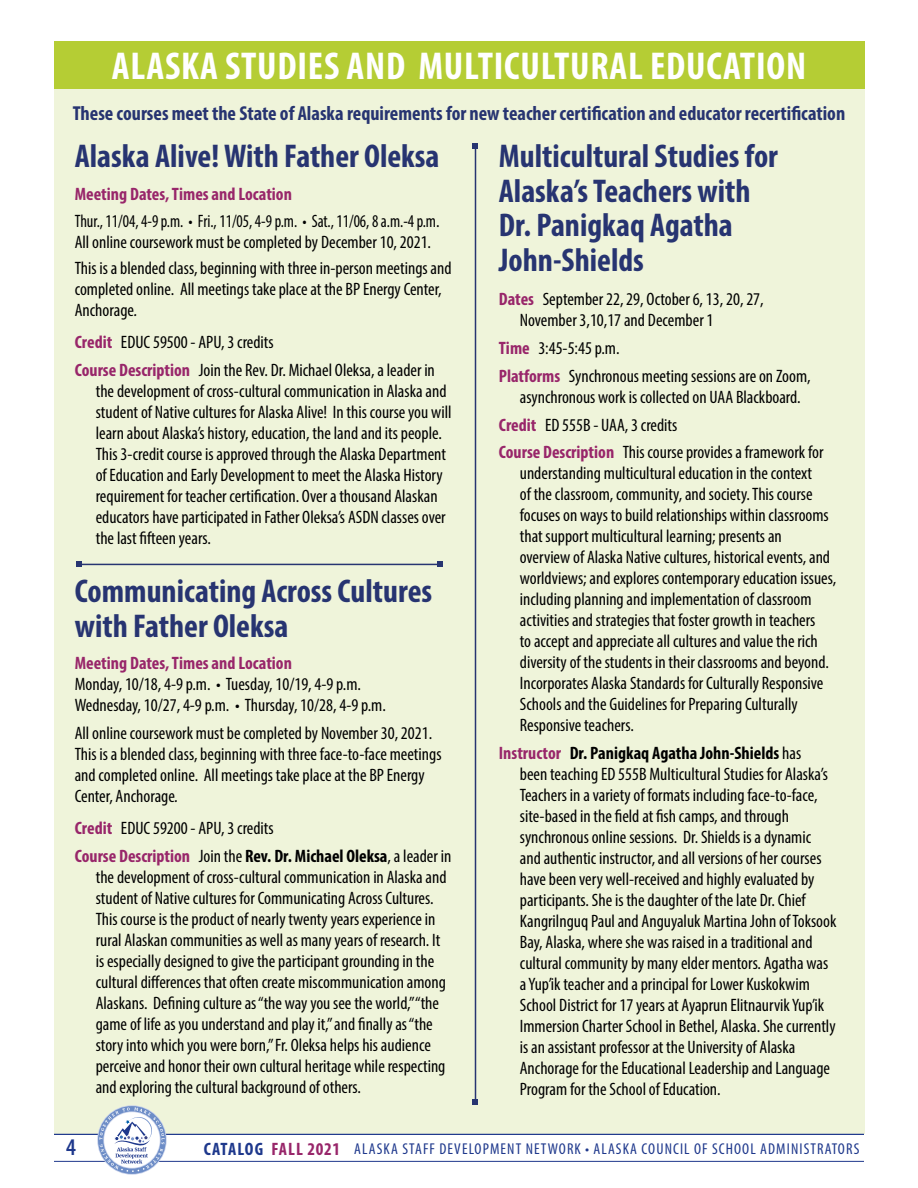
<style>
.page{position:relative;width:918px;height:1188px;background:#fff}
.page>*{position:absolute;margin:0;border:0;box-sizing:border-box;transform-origin:0 0}
.t1{font:700 condensed 39px "Myriad Pro";letter-spacing:.02em;color:#fff}
.t2{font:700 condensed 33px/34.5px "Myriad Pro";color:#273471}
.t3{font:600 condensed 24px "Myriad Pro";color:#1e388c}
.t4{font:700 condensed 20.25px "Myriad Pro";color:#273471}
.t5{font:condensed 18px/21px "Myriad Pro";color:#000}
.t6{font:condensed 18px/21px "Myriad Pro";color:#000;scale:.91 1}
.t7{font:700 condensed 18px "Myriad Pro";color:#98266a}
.t8{font:condensed 15.75px "Myriad Pro";letter-spacing:.07em;color:#1e388c}
.s1{font-style:italic}
.s2{font-weight:700;color:#98266a}
.s3{font-weight:700}
.s4{font-weight:700;font-size:18px}
.s5{font-weight:700;font-size:18px;color:#98266a}
</style>
<div class="page">
<div style="left:54px;top:81px;width:810px;height:1053px;background:#eff4da"></div>
<div style="left:54px;top:41px;width:810px;height:47px;background:#b5cd34"></div>
<hr style="left:475px;top:146px;width:1px;height:956px;background:#273471">
<svg style="left:472px;top:143px;width:6px;height:6px"></svg>
<svg style="left:472px;top:1099px;width:6px;height:6px"></svg>
<hr style="left:54px;top:1161px;width:810px;height:1px;background:#1e388c">
<hr style="left:54px;top:1134px;width:810px;height:1px;background:#1e388c">
<svg style="left:99px;top:1107px;width:66px;height:65px"></svg>
<hr style="left:79px;top:564px;width:361px;height:1px;background:#273471">
<svg style="left:437px;top:561px;width:6px;height:6px"></svg>
<svg style="left:76px;top:561px;width:6px;height:6px"></svg>
<h1 class="t1" style="left:112px;top:41px;width:696px">ALASKA STUDIES AND MULTICULTURAL EDUCATION</h1>
<p class="t4" style="left:73px;top:100px;width:774px">These courses meet the State of Alaska requirements for new teacher certification and educator recertification</p>
<h2 class="t2" style="left:75px;top:138px;width:366px">Alaska Alive! With Father Oleksa</h2>
<p class="t7" style="left:75px;top:182px;width:219px">Meeting Dates, Times and Location</p>
<p class="t6" style="left:75px;top:211px;width:402px">Thur., 11/04, 4-9 p.m. • Fri., 11/05, 4-9 p.m. • Sat., 11/06, 8 a.m.-4 p.m.<br>All online coursework must be completed by December 10, 2021.</p>
<p class="t5" style="left:75px;top:257px;width:378px">This is a blended class, beginning with three in-person meetings and completed online. All meetings take place at the BP Energy Center,<br>Anchorage<span class="s1">.</span></p>
<p class="t5" style="left:75px;top:328px;width:362px;line-height:27.8px"><span class="s2">Credit</span> EDUC 59500 - APU, 3 credits<br><span class="s2">Course Description</span> Join the Rev. Dr. Michael Oleksa, a leader in</p>
<p class="t5" style="left:96px;top:380px;width:357px">the development of cross-cultural communication in Alaska and student of Native cultures for Alaska Alive! In this course you will learn about Alaska’s history, education, the land and its people.<br>This 3-credit course is approved through the Alaska Department of Education and Early Development to meet the Alaska History requirement for teacher certification. Over a thousand Alaskan educators have participated in Father Oleksa’s ASDN classes over the last fifteen years.</p>
<h2 class="t2" style="left:75px;top:573px;width:359px">Communicating Across Cultures with Father Oleksa</h2>
<p class="t7" style="left:75px;top:652px;width:219px">Meeting Dates, Times and Location</p>
<p class="t5" style="left:75px;top:673px;width:313px">Monday, 10/18, 4-9 p.m. • Tuesday, 10/19, 4-9 p.m.<br>Wednesday, 10/27, 4-9 p.m. • Thursday, 10/28, 4-9 p.m.</p>
<p class="t5" style="left:75px;top:722px;width:368px">All online coursework must be completed by November 30, 2021.<br>This is a blended class, beginning with three face-to-face meetings and completed online. All meetings take place at the BP Energy Center, Anchorage<span class="s1">.</span></p>
<p class="t5" style="left:75px;top:814px;width:378px;line-height:27.8px"><span class="s2">Credit</span> EDUC 59200 - APU, 3 credits<br><span class="s2">Course Description</span> Join the <span class="s3">Rev. Dr. Michael Oleksa</span>, a leader in</p>
<p class="t5" style="left:96px;top:866px;width:352px">the development of cross-cultural communication in Alaska and student of Native cultures for Communicating Across Cultures.<br>This course is the product of nearly twenty years experience in rural Alaskan communities as well as many years of research. It is especially designed to give the participant grounding in the cultural differences that often create miscommunication among Alaskans. Defining culture as “the way you see the world,” “the game of life as you understand and play it,” and finally as “the story into which you were born,” Fr. Oleksa helps his audience perceive and honor their own cultural heritage while respecting and exploring the cultural background of others.</p>
<h2 class="t2" style="left:499px;top:138px;width:281px">Multicultural Studies for<br>Alaska’s Teachers with<br>Dr. Panigkaq Agatha<br>John-Shields</h2>
<p class="t5" style="left:520px;top:289px;width:245px;text-indent:-21px"><span class="s2">Dates</span> September 22, 29, October 6, 13, 20, 27,<br>November 3,10,17 and December 1</p>
<p class="t5" style="left:499px;top:334px;width:313px;line-height:27.8px"><span class="s2">Time</span> 3:45-5:45 p.m.<br><span class="s2">Platforms</span> Synchronous meeting sessions are on Zoom,</p>
<p class="t5" style="left:499px;top:383px;width:326px;line-height:27.8px;text-indent:21px">asynchronous work is collected on UAA Blackboard.<br><span class="s2">Credit</span> ED 555B - UAA, 3 credits<br><span class="s2">Course Description</span> This course provides a framework for</p>
<p class="t5" style="left:520px;top:463px;width:318px">understanding multicultural education in the context<br>of the classroom, community, and society. This course focuses on ways to build relationships within classrooms that support multicultural learning; presents an overview of Alaska Native cultures, historical events, and worldviews; and explores contemporary education issues, including planning and implementation of classroom activities and strategies that foster growth in teachers<br>to accept and appreciate all cultures and value the rich diversity of the students in their classrooms and beyond.<br>Incorporates Alaska Standards for Culturally Responsive Schools and the Guidelines for Preparing Culturally Responsive teachers.</p>
<p class="t5" style="left:520px;top:743px;width:318px;text-indent:-21px"><span class="s2">Instructor</span> <span class="s3">Dr. Panigkaq Agatha John-Shields</span> has<br>been teaching ED 555B Multicultural Studies for Alaska’s Teachers in a variety of formats including face-to-face, site-based in the field at fish camps, and through synchronous online sessions. Dr. Shields is a dynamic and authentic instructor, and all versions of her courses have been very well-received and highly evaluated by participants. She is the daughter of the late Dr. Chief Kangrilnguq Paul and Anguyaluk Martina John of Toksook Bay, Alaska, where she was raised in a traditional and cultural community by many elder mentors. Agatha was a Yup’ik teacher and a principal for Lower Kuskokwim School District for 17 years at Ayaprun Elitnaurvik Yup’ik Immersion Charter School in Bethel, Alaska. She currently is an assistant professor at the University of Alaska Anchorage for the Educational Leadership and Language Program for the School of Education.</p>
<h3 class="t3" style="left:66px;top:1132px;width:11px">4</h3>
<p class="t8" style="left:204px;top:1140px;width:657px"><span class="s4">CATALOG</span> <span class="s5">FALL 2021</span> ALASKA STAFF DEVELOPMENT NETWORK • ALASKA COUNCIL OF SCHOOL ADMINISTRATORS</p>
</div>
